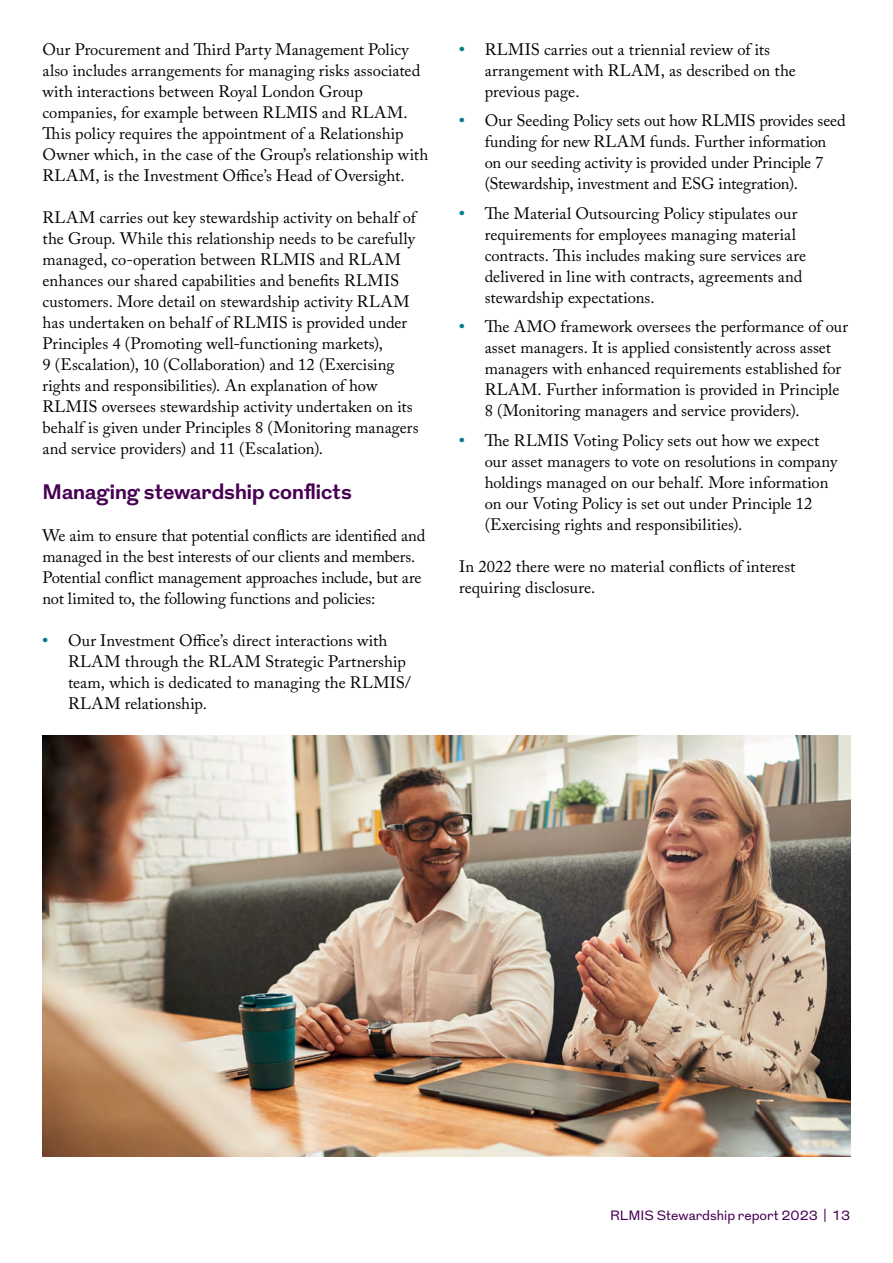
<style>
.page{position:relative;width:893px;height:1263px;background:#fff}
.page>*{position:absolute;margin:0;border:0;box-sizing:border-box;transform-origin:0 0}
.Subheading_1{font:700 21px "Grot";color:#470054}
.Body_Text{font:16.5px/21px "Adobe Caslon Pro";color:#000}
.Body_Text_-_bullets{font:16.5px/21px "Adobe Caslon Pro";color:#000}
.t1{font:13.5px "Grot";color:#470054}
.s1{font-weight:700;color:#00818a}
</style>
<div class="page">
<img style="left:43px;top:736px;width:807px;height:421px">
<p class="Body_Text" style="left:43px;top:38px;width:387px">Our Procurement and Third Party Management Policy also includes arrangements for managing risks associated with interactions between Royal London Group companies, for example between RLMIS and RLAM.<br>This policy requires the appointment of a Relationship Owner which, in the case of the Group’s relationship with RLAM, is the Investment Office’s Head of Oversight.</p>
<p class="Body_Text" style="left:43px;top:206px;width:378px">RLAM carries out key stewardship activity on behalf of the Group. While this relationship needs to be carefully managed, co-operation between RLMIS and RLAM enhances our shared capabilities and benefits RLMIS customers. More detail on stewardship activity RLAM has undertaken on behalf of RLMIS is provided under Principles 4 (Promoting well-functioning markets),<br>9 (Escalation), 10 (Collaboration) and 12 (Exercising rights and responsibilities). An explanation of how RLMIS oversees stewardship activity undertaken on its behalf is given under Principles 8 (Monitoring managers and service providers) and 11 (Escalation).</p>
<h2 class="Subheading_1" style="left:43px;top:477px;width:311px">Managing stewardship conflicts</h2>
<p class="Body_Text" style="left:43px;top:524px;width:384px">We aim to ensure that potential conflicts are identified and managed in the best interests of our clients and members.<br>Potential conflict management approaches include, but are not limited to, the following functions and policies:</p>
<p class="Body_Text_-_bullets" style="left:68px;top:629px;width:344px;text-indent:-26px"><span class="s1">•</span> Our Investment Office’s direct interactions with RLAM through the RLAM Strategic Partnership team, which is dedicated to managing the RLMIS/ RLAM relationship.</p>
<p class="Body_Text_-_bullets" style="left:485px;top:38px;width:313px;text-indent:-26px"><span class="s1">•</span> RLMIS carries out a triennial review of its arrangement with RLAM, as described on the previous page.</p>
<p class="Body_Text_-_bullets" style="left:485px;top:110px;width:363px;text-indent:-26px"><span class="s1">•</span> Our Seeding Policy sets out how RLMIS provides seed funding for new RLAM funds. Further information on our seeding activity is provided under Principle 7 (Stewardship, investment and ESG integration).</p>
<p class="Body_Text_-_bullets" style="left:485px;top:202px;width:323px;text-indent:-26px"><span class="s1">•</span> The Material Outsourcing Policy stipulates our requirements for employees managing material contracts. This includes making sure services are delivered in line with contracts, agreements and stewardship expectations.</p>
<p class="Body_Text_-_bullets" style="left:485px;top:316px;width:365px;text-indent:-26px"><span class="s1">•</span> The AMO framework oversees the performance of our asset managers. It is applied consistently across asset managers with enhanced requirements established for RLAM. Further information is provided in Principle 8 (Monitoring managers and service providers).</p>
<p class="Body_Text_-_bullets" style="left:485px;top:429px;width:354px;text-indent:-26px"><span class="s1">•</span> The RLMIS Voting Policy sets out how we expect our asset managers to vote on resolutions in company holdings managed on our behalf. More information on our Voting Policy is set out under Principle 12 (Exercising rights and responsibilities).</p>
<p class="Body_Text" style="left:459px;top:556px;width:338px">In 2022 there were no material conflicts of interest requiring disclosure.</p>
<p class="t1" style="left:610px;top:1207px;width:242px">RLMIS Stewardship report 2023 | 13</p>
</div>
